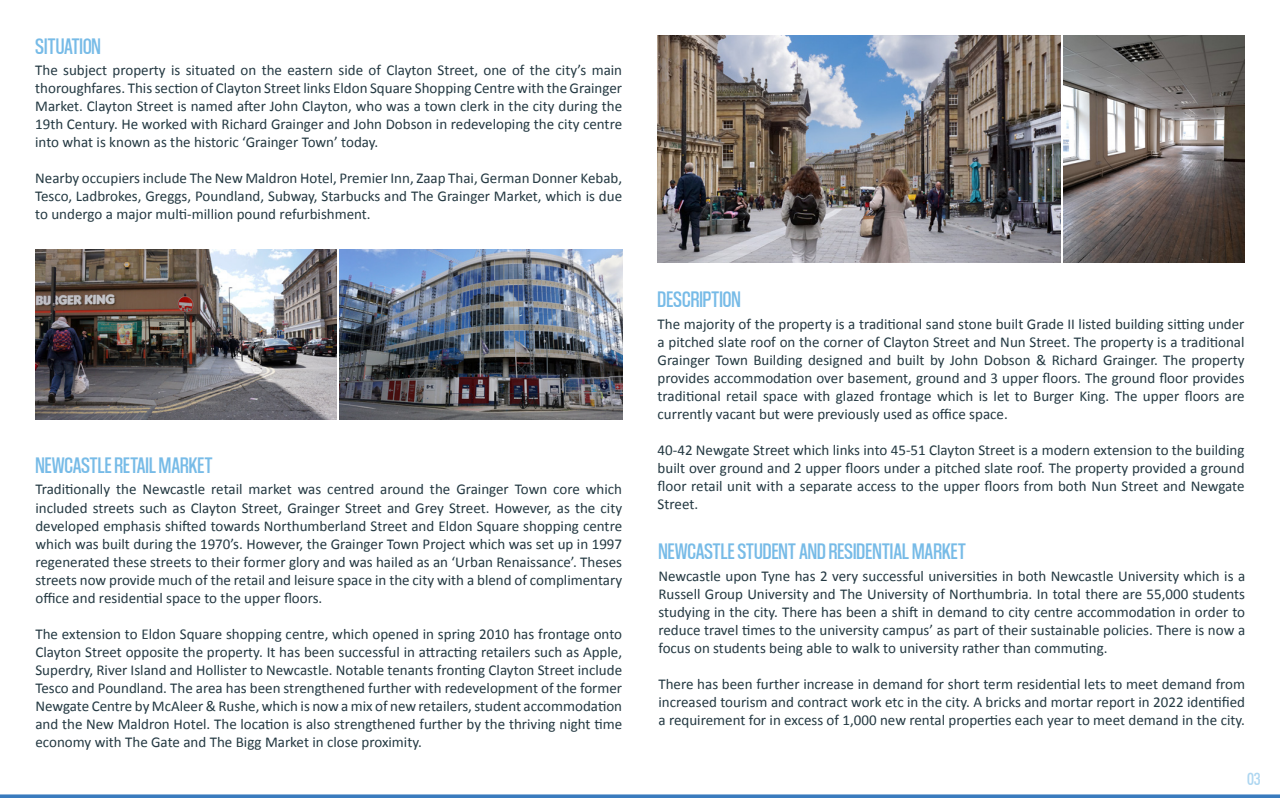
<style>
.page{position:relative;width:1280px;height:798px;background:#fff}
.page>*{position:absolute;margin:0;border:0;box-sizing:border-box;transform-origin:0 0}
.t1{font:23.75px "Coolvetica Condensed Rg";color:#77bbe7}
.t2{font:18.75px "Coolvetica Condensed Rg";color:#77bbe7}
.t3{font:15px/18px "Calibri";color:#243942;text-align:justify}
</style>
<div class="page">
<hr style="left:0;top:794px;width:1280px;height:3px;background:#3a7bbe">
<img style="left:1064px;top:35px;width:181px;height:227px">
<img style="left:339px;top:249px;width:283px;height:171px">
<img style="left:35px;top:249px;width:301px;height:170px">
<img style="left:658px;top:35px;width:403px;height:227px">
<h1 class="t1" style="left:35px;top:31px;width:67px">SITUATION</h1>
<p class="t3" style="left:35px;top:61px;width:588px">The subject property is situated on the eastern side of Clayton Street, one of the city’s main thoroughfares. This section of Clayton Street links Eldon Square Shopping Centre with the Grainger Market. Clayton Street is named after John Clayton, who was a town clerk in the city during the 19th Century. He worked with Richard Grainger and John Dobson in redeveloping the city centre into what is known as the historic ‘Grainger Town’ today.</p>
<p class="t3" style="left:35px;top:169px;width:588px">Nearby occupiers include The New Maldron Hotel, Premier Inn, Zaap Thai, German Donner Kebab, Tesco, Ladbrokes, Greggs, Poundland, Subway, Starbucks and The Grainger Market, which is due to undergo a major multi-million pound refurbishment.</p>
<h1 class="t1" style="left:35px;top:450px;width:179px">NEWCASTLE RETAIL MARKET</h1>
<p class="t3" style="left:35px;top:480px;width:588px">Traditionally the Newcastle retail market was centred around the Grainger Town core which included streets such as Clayton Street, Grainger Street and Grey Street. However, as the city developed emphasis shifted towards Northumberland Street and Eldon Square shopping centre which was built during the 1970’s. However, the Grainger Town Project which was set up in 1997 regenerated these streets to their former glory and was hailed as an ‘Urban Renaissance’. Theses streets now provide much of the retail and leisure space in the city with a blend of complimentary office and residential space to the upper floors.</p>
<p class="t3" style="left:35px;top:624px;width:588px">The extension to Eldon Square shopping centre, which opened in spring 2010 has frontage onto Clayton Street opposite the property. It has been successful in attracting retailers such as Apple, Superdry, River Island and Hollister to Newcastle. Notable tenants fronting Clayton Street include Tesco and Poundland. The area has been strengthened further with redevelopment of the former Newgate Centre by McAleer &amp; Rushe, which is now a mix of new retailers, student accommodation and the New Maldron Hotel. The location is also strengthened further by the thriving night time economy with The Gate and The Bigg Market in close proximity.</p>
<h1 class="t1" style="left:658px;top:284px;width:85px">DESCRIPTION</h1>
<p class="t3" style="left:658px;top:315px;width:588px">The majority of the property is a traditional sand stone built Grade II listed building sitting under a pitched slate roof on the corner of Clayton Street and Nun Street. The property is a traditional Grainger Town Building designed and built by John Dobson &amp; Richard Grainger. The property provides accommodation over basement, ground and 3 upper floors. The ground floor provides traditional retail space with glazed frontage which is let to Burger King. The upper floors are currently vacant but were previously used as office space.</p>
<p class="t3" style="left:658px;top:441px;width:588px">40-42 Newgate Street which links into 45-51 Clayton Street is a modern extension to the building built over ground and 2 upper floors under a pitched slate roof. The property provided a ground floor retail unit with a separate access to the upper floors from both Nun Street and Newgate Street.</p>
<h1 class="t1" style="left:658px;top:536px;width:309px">NEWCASTLE STUDENT AND RESIDENTIAL MARKET</h1>
<p class="t3" style="left:658px;top:566px;width:588px">Newcastle upon Tyne has 2 very successful universities in both Newcastle University which is a Russell Group University and The University of Northumbria. In total there are 55,000 students studying in the city. There has been a shift in demand to city centre accommodation in order to reduce travel times to the university campus’ as part of their sustainable policies. There is now a focus on students being able to walk to university rather than commuting.</p>
<p class="t3" style="left:658px;top:674px;width:588px">There has been further increase in demand for short term residential lets to meet demand from increased tourism and contract work etc in the city. A bricks and mortar report in 2022 identified a requirement for in excess of 1,000 new rental properties each year to meet demand in the city.</p>
<p class="t2" style="left:1247px;top:766px;width:15px">03</p>
</div>
